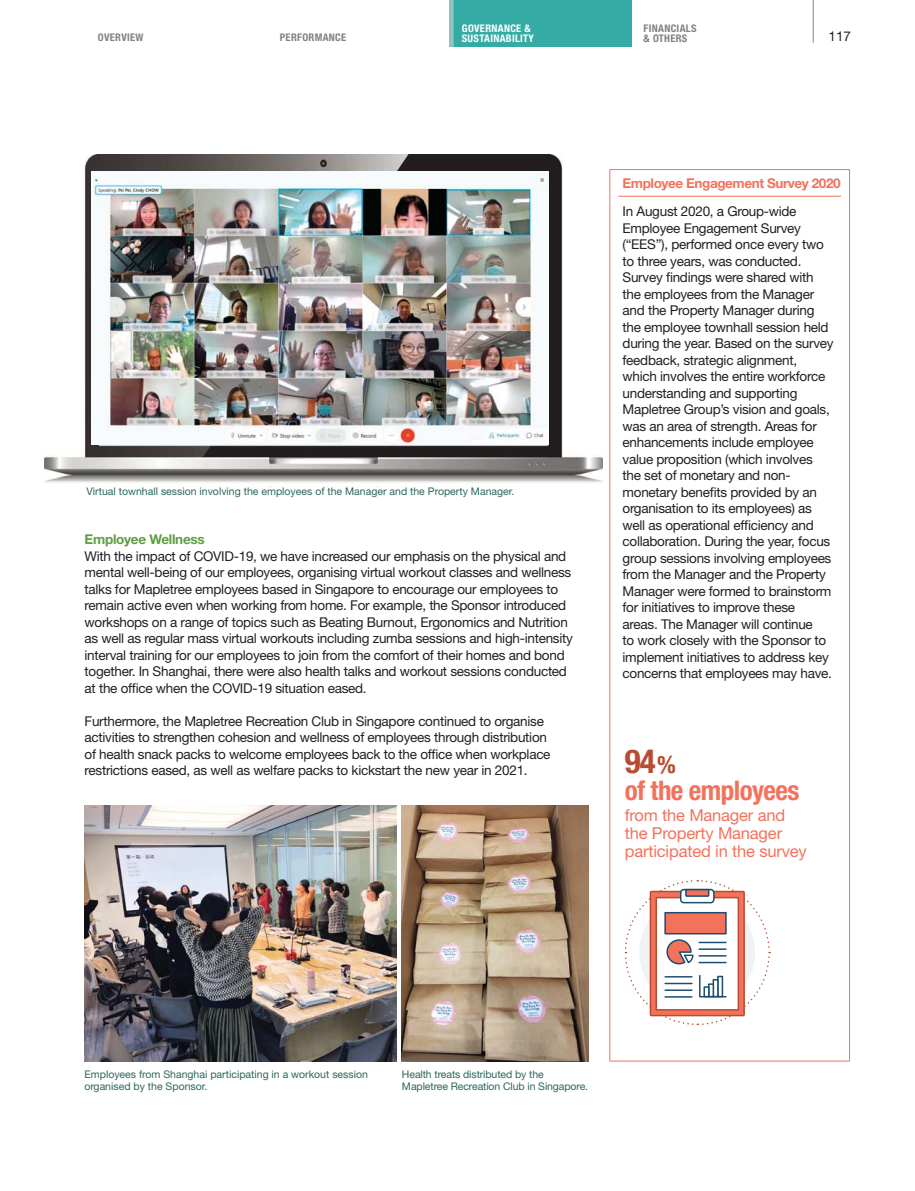
<style>
.page{position:relative;width:915px;height:1191px;background:#fff}
.page>*{position:absolute;margin:0;border:0;box-sizing:border-box;transform-origin:0 0}
.t1{font:700 condensed 33px "Helvetica Neue LT Std";color:#b94c30}
.t2{font:700 condensed 27px "Helvetica Neue LT Std";letter-spacing:-.02em;color:#f3725c}
.t3{font:16.5px/18px "Helvetica Neue LT Std";letter-spacing:-.01em;color:#f3725c}
.t4{font:13.5px/16.5px "Helvetica Neue LT Std";letter-spacing:-.02em;color:#231f20}
.t5{font:700 13.5px "Helvetica Neue LT Std";letter-spacing:-.03em;color:#f3725c}
.t6{font:700 13.5px "Helvetica Neue LT Std";letter-spacing:-.02em;color:#5e9e45}
.t7{font:10.5px/12px "Helvetica Neue LT Std";color:#2a675b}
.t8{font:700 condensed 10.5px/9.8px "Helvetica Neue LT Std";letter-spacing:.03em;color:#808285}
.t9{font:700 condensed 10.5px/9.8px "Helvetica Neue LT Std";letter-spacing:.03em;color:#fff}
.s1{font-size:24px}
</style>
<div class="page">
<hr style="left:618px;top:169px;width:231px;height:1px;background:#f3725c">
<svg style="left:609px;top:169px;width:9px;height:33px"></svg>
<hr style="left:609px;top:202px;width:1px;height:551px;background:#f3725c">
<hr style="left:848px;top:202px;width:1px;height:551px;background:#f3725c">
<hr style="left:609px;top:753px;width:1px;height:307px;background:#f3725c">
<hr style="left:848px;top:753px;width:1px;height:307px;background:#f3725c">
<hr style="left:609px;top:1060px;width:240px;height:1px;background:#f3725c">
<hr style="left:618px;top:196px;width:222px;height:1px;background:#f3725c">
<img style="left:84px;top:805px;width:313px;height:257px">
<img style="left:402px;top:805px;width:186px;height:257px">
<svg style="left:624px;top:880px;width:146px;height:145px"></svg>
<div style="left:703px;top:986px;width:6px;height:11px;border:2px solid #1c4e72"></div>
<div style="left:665px;top:912px;width:60px;height:21px;background:#f3725c"></div>
<div style="left:664px;top:912px;width:62px;height:22px;border:2px solid #1c4e72"></div>
<img style="left:44px;top:154px;width:558px;height:334px">
<img style="left:91px;top:172px;width:457px;height:272px">
<div style="left:449px;top:0;width:182px;height:47px;background:#35aba5"></div>
<hr style="left:812px;top:0;width:1px;height:43px;background:#808285">
<hr style="left:449px;top:0;width:4px;height:47px;background:#8fc6c4">
<p class="t9" style="left:461px;top:24px;width:74px">GOVERNANCE &amp;<br>SUSTAINABILITY</p>
<p class="t8" style="left:643px;top:24px;width:54px">FINANCIALS &amp; OTHERS</p>
<p class="t8" style="left:98px;top:34px;width:47px">OVERVIEW</p>
<p class="t8" style="left:280px;top:34px;width:68px">PERFORMANCE</p>
<p class="t4" style="left:828px;top:29px;width:24px">117</p>
<p class="t7" style="left:86px;top:487px;width:429px">Virtual townhall session involving the employees of the Manager and the Property Manager.</p>
<p class="t6" style="left:84px;top:534px;width:122px">Employee Wellness</p>
<p class="t4" style="left:84px;top:549px;width:489px">With the impact of COVID-19, we have increased our emphasis on the physical and mental well-being of our employees, organising virtual workout classes and wellness talks for Mapletree employees based in Singapore to encourage our employees to remain active even when working from home. For example, the Sponsor introduced workshops on a range of topics such as Beating Burnout, Ergonomics and Nutrition as well as regular mass virtual workouts including zumba sessions and high-intensity interval training for our employees to join from the comfort of their homes and bond together. In Shanghai, there were also health talks and workout sessions conducted at the office when the COVID-19 situation eased.</p>
<p class="t4" style="left:84px;top:714px;width:467px">Furthermore, the Mapletree Recreation Club in Singapore continued to organise activities to strengthen cohesion and wellness of employees through distribution of health snack packs to welcome employees back to the office when workplace restrictions eased, as well as welfare packs to kickstart the new year in 2021.</p>
<p class="t5" style="left:622px;top:178px;width:219px">Employee Engagement Survey 2020</p>
<p class="t4" style="left:622px;top:205px;width:212px">In August 2020, a Group-wide Employee Engagement Survey (“EES”), performed once every two to three years, was conducted.<br>Survey findings were shared with the employees from the Manager and the Property Manager during the employee townhall session held during the year. Based on the survey feedback, strategic alignment, which involves the entire workforce understanding and supporting Mapletree Group’s vision and goals, was an area of strength. Areas for enhancements include employee value proposition (which involves the set of monetary and non&shy;monetary benefits provided by an organisation to its employees) as well as operational efficiency and collaboration. During the year, focus group sessions involving employees from the Manager and the Property Manager were formed to brainstorm for initiatives to improve these areas. The Manager will continue<br>to work closely with the Sponsor to implement initiatives to address key concerns that employees may have.</p>
<h1 class="t1" style="left:624px;top:749px;width:53px">94<span class="s1">%</span></h1>
<h2 class="t2" style="left:624px;top:780px;width:176px">of the employees</h2>
<p class="t3" style="left:624px;top:807px;width:183px">from the Manager and the Property Manager participated in the survey</p>
<p class="t7" style="left:84px;top:1069px;width:285px">Employees from Shanghai participating in a workout session organised by the Sponsor.</p>
<p class="t7" style="left:402px;top:1069px;width:188px">Health treats distributed by the<br>Mapletree Recreation Club in Singapore.</p>
</div>
